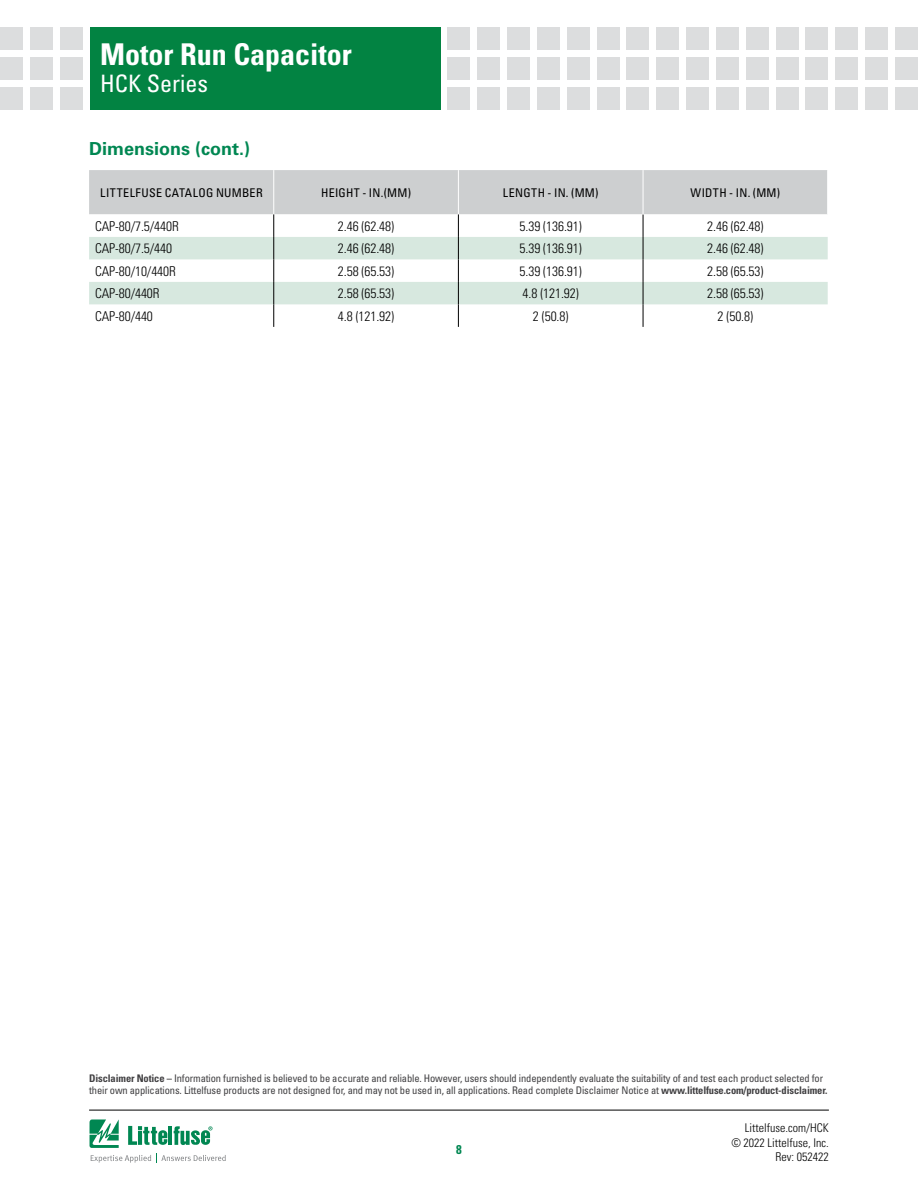
<style>
.page{position:relative;width:918px;height:1188px;background:#fff}
.page>*{position:absolute;margin:0;border:0;box-sizing:border-box;transform-origin:0 0}
.t1{font:700 condensed 30px "Univers LT Std";color:#fff}
.t2{font:condensed 24px "Univers LT Std";color:#fff}
.FACTS_HEAD{font:700 18px "Univers LT Std";color:#008752}
.Ordering_Info_text{font:300 condensed 13.5px "Univers LT Std";letter-spacing:-.005em;color:#000}
.t3{font:700 condensed 12.75px "Univers LT Std";color:#008752}
.Order_info_chart_hea{font:condensed 12px "Univers LT Std";letter-spacing:.025em;color:#000}
.t4{font:300 condensed 12px/14.4px "Univers LT Std";color:#000;text-align:right}
.t5{font:condensed 10.5px/12px "Univers LT Std";letter-spacing:-.01em;color:#414042}
.s1{font-weight:700}
</style>
<div class="page">
<hr style="left:89px;top:1110px;width:740px;height:1px;background:#000">
<div style="left:90px;top:27px;width:351px;height:82px;background:#028342"></div>
<div style="left:60px;top:27px;width:23px;height:23px;background:#dcddde"></div>
<div style="left:60px;top:57px;width:23px;height:23px;background:#dcddde"></div>
<div style="left:60px;top:87px;width:23px;height:22px;background:#dcddde"></div>
<div style="left:30px;top:27px;width:23px;height:23px;background:#dcddde"></div>
<div style="left:30px;top:57px;width:23px;height:23px;background:#dcddde"></div>
<div style="left:30px;top:87px;width:23px;height:22px;background:#dcddde"></div>
<div style="left:0;top:27px;width:23px;height:23px;background:#dcddde"></div>
<div style="left:0;top:57px;width:23px;height:23px;background:#dcddde"></div>
<div style="left:0;top:87px;width:23px;height:22px;background:#dcddde"></div>
<div style="left:448px;top:27px;width:22px;height:23px;background:#dcddde"></div>
<div style="left:448px;top:57px;width:22px;height:23px;background:#dcddde"></div>
<div style="left:448px;top:87px;width:22px;height:22px;background:#dcddde"></div>
<div style="left:477px;top:27px;width:23px;height:23px;background:#dcddde"></div>
<div style="left:477px;top:57px;width:23px;height:23px;background:#dcddde"></div>
<div style="left:477px;top:87px;width:23px;height:22px;background:#dcddde"></div>
<div style="left:507px;top:27px;width:23px;height:23px;background:#dcddde"></div>
<div style="left:507px;top:57px;width:23px;height:23px;background:#dcddde"></div>
<div style="left:507px;top:87px;width:23px;height:22px;background:#dcddde"></div>
<div style="left:537px;top:27px;width:23px;height:23px;background:#dcddde"></div>
<div style="left:537px;top:57px;width:23px;height:23px;background:#dcddde"></div>
<div style="left:537px;top:87px;width:23px;height:22px;background:#dcddde"></div>
<div style="left:567px;top:27px;width:23px;height:23px;background:#dcddde"></div>
<div style="left:567px;top:57px;width:23px;height:23px;background:#dcddde"></div>
<div style="left:567px;top:87px;width:23px;height:22px;background:#dcddde"></div>
<div style="left:597px;top:27px;width:23px;height:23px;background:#dcddde"></div>
<div style="left:597px;top:57px;width:23px;height:23px;background:#dcddde"></div>
<div style="left:597px;top:87px;width:23px;height:22px;background:#dcddde"></div>
<div style="left:627px;top:27px;width:22px;height:23px;background:#dcddde"></div>
<div style="left:627px;top:57px;width:22px;height:23px;background:#dcddde"></div>
<div style="left:627px;top:87px;width:22px;height:22px;background:#dcddde"></div>
<div style="left:656px;top:27px;width:23px;height:23px;background:#dcddde"></div>
<div style="left:656px;top:57px;width:23px;height:23px;background:#dcddde"></div>
<div style="left:656px;top:87px;width:23px;height:22px;background:#dcddde"></div>
<div style="left:686px;top:27px;width:23px;height:23px;background:#dcddde"></div>
<div style="left:686px;top:57px;width:23px;height:23px;background:#dcddde"></div>
<div style="left:686px;top:87px;width:23px;height:22px;background:#dcddde"></div>
<div style="left:716px;top:27px;width:23px;height:23px;background:#dcddde"></div>
<div style="left:716px;top:57px;width:23px;height:23px;background:#dcddde"></div>
<div style="left:716px;top:87px;width:23px;height:22px;background:#dcddde"></div>
<div style="left:746px;top:27px;width:23px;height:23px;background:#dcddde"></div>
<div style="left:746px;top:57px;width:23px;height:23px;background:#dcddde"></div>
<div style="left:746px;top:87px;width:23px;height:22px;background:#dcddde"></div>
<div style="left:805px;top:27px;width:23px;height:23px;background:#dcddde"></div>
<div style="left:805px;top:57px;width:23px;height:23px;background:#dcddde"></div>
<div style="left:805px;top:87px;width:23px;height:22px;background:#dcddde"></div>
<div style="left:776px;top:27px;width:22px;height:23px;background:#dcddde"></div>
<div style="left:776px;top:57px;width:22px;height:23px;background:#dcddde"></div>
<div style="left:776px;top:87px;width:22px;height:22px;background:#dcddde"></div>
<div style="left:835px;top:27px;width:23px;height:23px;background:#dcddde"></div>
<div style="left:835px;top:57px;width:23px;height:23px;background:#dcddde"></div>
<div style="left:835px;top:87px;width:23px;height:22px;background:#dcddde"></div>
<div style="left:865px;top:27px;width:23px;height:23px;background:#dcddde"></div>
<div style="left:865px;top:57px;width:23px;height:23px;background:#dcddde"></div>
<div style="left:865px;top:87px;width:23px;height:22px;background:#dcddde"></div>
<div style="left:895px;top:27px;width:23px;height:23px;background:#dcddde"></div>
<div style="left:895px;top:57px;width:23px;height:23px;background:#dcddde"></div>
<div style="left:895px;top:87px;width:23px;height:22px;background:#dcddde"></div>
<svg style="left:90px;top:1119px;width:136px;height:44px"></svg>
<svg style="left:89px;top:170px;width:739px;height:157px"></svg>
<h1 class="t1" style="left:100px;top:36px;width:253px">Motor Run Capacitor</h1>
<h2 class="t2" style="left:100px;top:68px;width:109px">HCK Series</h2>
<p class="FACTS_HEAD" style="left:89px;top:138px;width:162px">Dimensions (cont.)</p>
<p class="Order_info_chart_hea" style="left:100px;top:185px;width:164px">LITTELFUSE CATALOG NUMBER</p>
<p class="Order_info_chart_hea" style="left:321px;top:185px;width:91px">HEIGHT - IN.(MM)</p>
<p class="Order_info_chart_hea" style="left:503px;top:185px;width:97px">LENGTH - IN. (MM)</p>
<p class="Order_info_chart_hea" style="left:691px;top:185px;width:91px">WIDTH - IN. (MM)</p>
<p class="Ordering_Info_text" style="left:95px;top:218px;width:85px">CAP-80/7.5/440R</p>
<p class="Ordering_Info_text" style="left:338px;top:218px;width:58px">2.46 (62.48)</p>
<p class="Ordering_Info_text" style="left:520px;top:218px;width:64px">5.39 (136.91)</p>
<p class="Ordering_Info_text" style="left:707px;top:218px;width:58px">2.46 (62.48)</p>
<p class="Ordering_Info_text" style="left:95px;top:240px;width:79px">CAP-80/7.5/440</p>
<p class="Ordering_Info_text" style="left:338px;top:240px;width:58px">2.46 (62.48)</p>
<p class="Ordering_Info_text" style="left:520px;top:240px;width:64px">5.39 (136.91)</p>
<p class="Ordering_Info_text" style="left:707px;top:240px;width:58px">2.46 (62.48)</p>
<p class="Ordering_Info_text" style="left:95px;top:263px;width:82px">CAP-80/10/440R</p>
<p class="Ordering_Info_text" style="left:338px;top:263px;width:58px">2.58 (65.53)</p>
<p class="Ordering_Info_text" style="left:520px;top:263px;width:64px">5.39 (136.91)</p>
<p class="Ordering_Info_text" style="left:707px;top:263px;width:58px">2.58 (65.53)</p>
<p class="Ordering_Info_text" style="left:95px;top:285px;width:66px">CAP-80/440R</p>
<p class="Ordering_Info_text" style="left:338px;top:285px;width:58px">2.58 (65.53)</p>
<p class="Ordering_Info_text" style="left:523px;top:285px;width:58px">4.8 (121.92)</p>
<p class="Ordering_Info_text" style="left:707px;top:285px;width:58px">2.58 (65.53)</p>
<p class="Ordering_Info_text" style="left:95px;top:308px;width:59px">CAP-80/440</p>
<p class="Ordering_Info_text" style="left:338px;top:308px;width:58px">4.8 (121.92)</p>
<p class="Ordering_Info_text" style="left:533px;top:308px;width:37px">2 (50.8)</p>
<p class="Ordering_Info_text" style="left:718px;top:308px;width:37px">2 (50.8)</p>
<p class="t5" style="left:89px;top:1072px;width:740px"><span class="s1">Disclaimer Notice –</span> Information furnished is believed to be accurate and reliable. However, users should independently evaluate the suitability of and test each product selected for their own applications. Littelfuse products are not designed for, and may not be used in, all applications. Read complete Disclaimer Notice at <span class="s1">www.littelfuse.com/product-disclaimer.</span></p>
<p class="t3" style="left:456px;top:1142px;width:7px">8</p>
<p class="t4" style="left:731px;top:1121px;width:99px">Littelfuse.com/HCK<br>© 2022 Littelfuse, Inc.<br>Rev: 052422</p>
</div>
